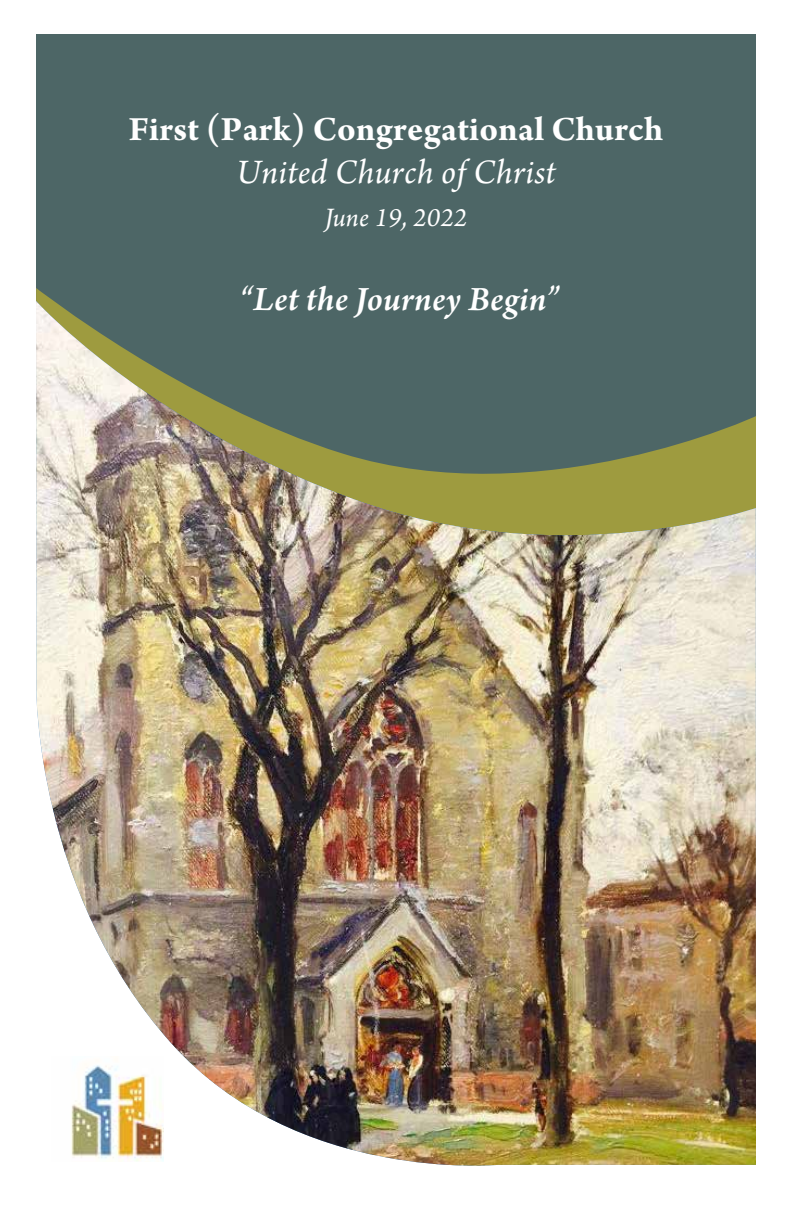
<style>
.page{position:relative;width:792px;height:1224px;background:#fff}
.page>*{position:absolute;margin:0;border:0;box-sizing:border-box;transform-origin:0 0}
.t1{font:700 36px "Arno Pro";letter-spacing:.01em;color:#fff}
.t2{font:italic 36px "Arno Pro";letter-spacing:.01em;color:#fff}
.t3{font:italic 600 36px "Arno Pro";letter-spacing:.01em;color:#fff}
.t4{font:italic 28px "Arno Pro";letter-spacing:.01em;color:#fff}
</style>
<div class="page">
<div style="left:36px;top:35px;width:720px;height:462px;background:#4d6666"></div>
<img style="left:36px;top:301px;width:720px;height:865px">
<img style="left:52px;top:1056px;width:111px;height:105px">
<p class="t1" style="left:129px;top:108px;width:536px">First (Park) Congregational Church</p>
<p class="t2" style="left:236px;top:151px;width:321px">United Church of Christ</p>
<p class="t4" style="left:325px;top:202px;width:144px">June 19, 2022</p>
<p class="t3" style="left:239px;top:278px;width:322px">“Let the Journey Begin”</p>
</div>
